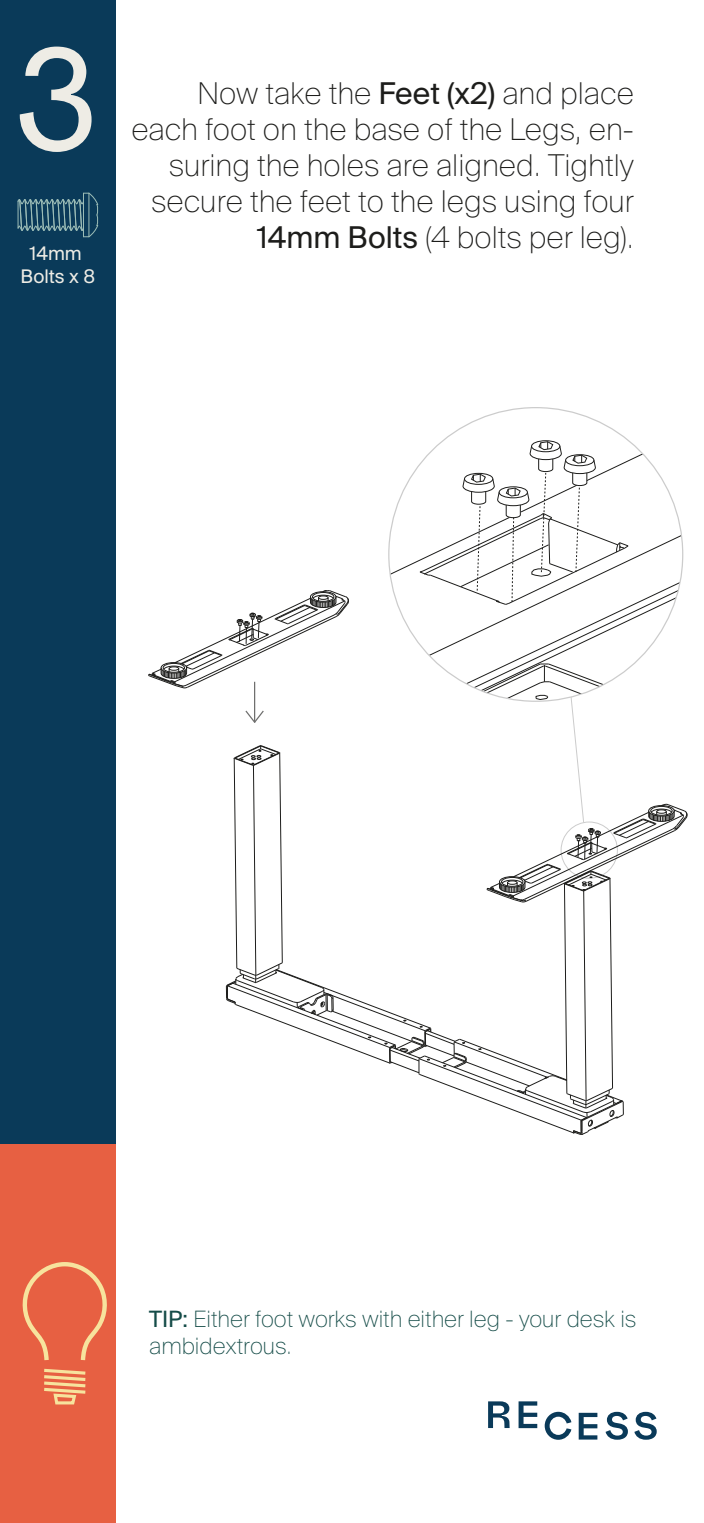
<style>
.page{position:relative;width:704px;height:1523px;background:#fff}
.page>*{position:absolute;margin:0;border:0;box-sizing:border-box;transform-origin:0 0}
.t1{font:143.75px "Uxum Grotesque";color:#eeece5}
.t2{font:100 30px/36px "Suisse Intl";color:#1d1d1b;text-align:right}
.t3{font:100 22.5px/27px "Suisse Intl";color:#154c48}
.t4{font:18.75px/22.5px "Suisse Intl";color:#eeece5;text-align:center}
.s1{font-weight:400}
</style>
<div class="page">
<div style="left:0;top:0;width:116px;height:1144px;background:#0a3a59"></div>
<div style="left:0;top:1144px;width:116px;height:378px;background:#e76042"></div>
<svg style="left:22px;top:1262px;width:85px;height:143px"></svg>
<svg style="left:605px;top:1411px;width:22px;height:28px"></svg>
<svg style="left:634px;top:1411px;width:22px;height:28px"></svg>
<svg style="left:518px;top:1401px;width:19px;height:27px"></svg>
<svg style="left:578px;top:1412px;width:19px;height:27px"></svg>
<svg style="left:544px;top:1411px;width:27px;height:28px"></svg>
<svg style="left:488px;top:1401px;width:21px;height:27px"></svg>
<svg style="left:18px;top:193px;width:80px;height:45px"></svg>
<svg style="left:148px;top:408px;width:538px;height:727px"></svg>
<h1 class="t1" style="left:15px;top:3px;width:86px">3</h1>
<p class="t4" style="left:21px;top:243px;width:76px">14mm<br>Bolts x 8</p>
<p class="t2" style="left:131px;top:75px;width:503px">Now take the <span class="s1">Feet (x2)</span> and place each foot on the base of the Legs, en&shy;suring the holes are aligned. Tightly secure the feet to the legs using four <span class="s1">14mm Bolts</span> (4 bolts per leg).</p>
<p class="t3" style="left:149px;top:1305px;width:488px"><span class="s1">TIP:</span> Either foot works with either leg - your desk is ambidextrous.</p>
</div>
